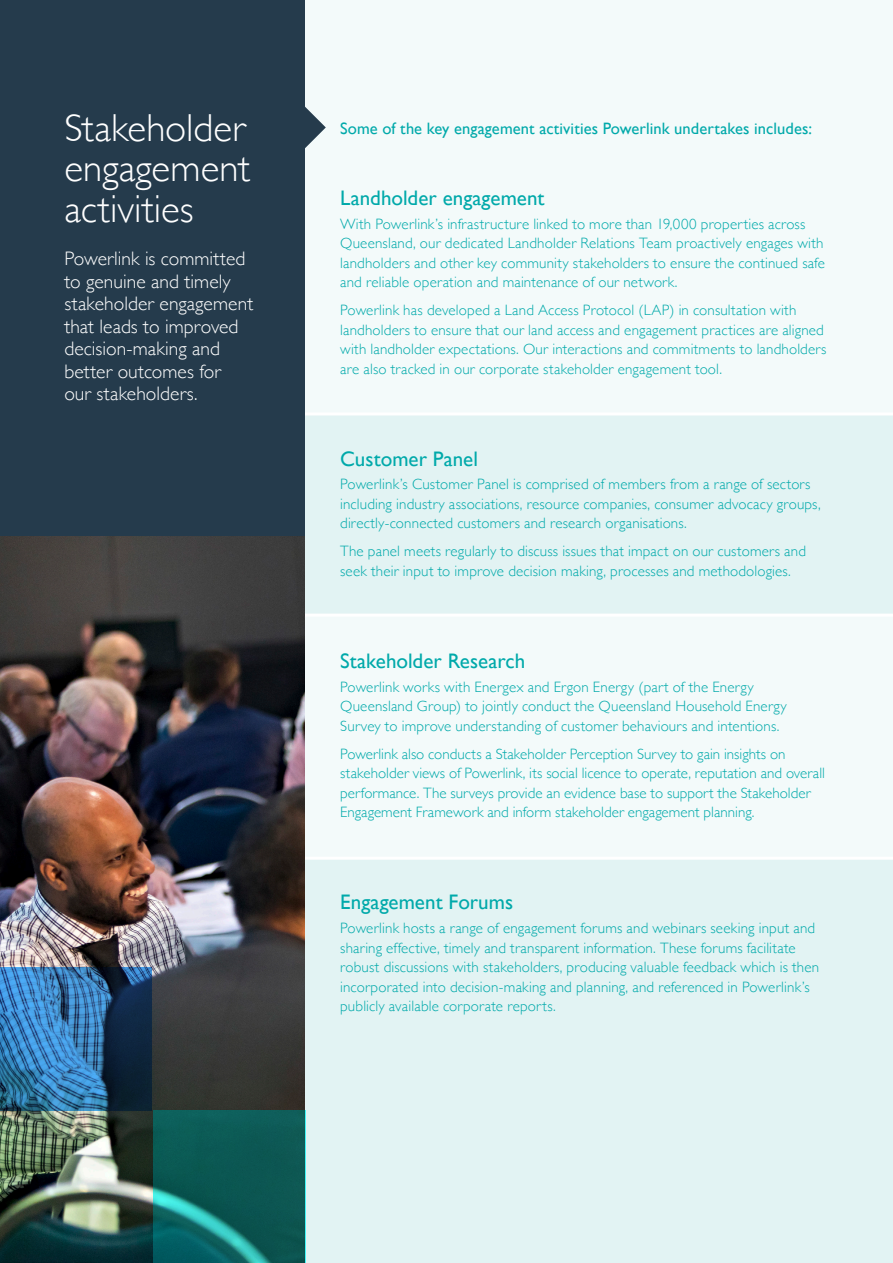
<style>
.page{position:relative;width:893px;height:1263px;background:#fff}
.page>*{position:absolute;margin:0;border:0;box-sizing:border-box;transform-origin:0 0}
.Heading_h1{font:300 39px/40.5px "Gill Sans";color:#fff}
.sub_head_with_highli{font:21px "Gill Sans";color:#00a9aa}
.intro_text{font:300 19.5px/22.5px "Gill Sans";letter-spacing:.005em;color:#fff}
.sub_head_with_highli-2{font:16.5px "Gill Sans";letter-spacing:.005em;color:#00a9aa}
.body_text{font:300 15px/19.5px "Gill Sans";letter-spacing:.01em;color:#00a9aa}
</style>
<div class="page">
<div style="left:305px;top:617px;width:588px;height:239px;background:#f3fafa"></div>
<div style="left:305px;top:0;width:588px;height:412px;background:#f3fafa"></div>
<div style="left:305px;top:415px;width:588px;height:199px;background:#e2f3f3"></div>
<div style="left:305px;top:860px;width:588px;height:403px;background:#e2f3f3"></div>
<img style="left:0;top:536px;width:305px;height:727px">
<svg style="left:305px;top:106px;width:21px;height:43px"></svg>
<div style="left:0;top:0;width:305px;height:536px;background:#253b4c"></div>
<svg style="left:0;top:967px;width:151px;height:144px;background:#2b6291"></svg>
<svg style="left:153px;top:1111px;width:152px;height:152px;background:#0e615d"></svg>
<p class="Heading_h1" style="left:64px;top:106px;width:188px">Stakeholder engagement activities</p>
<p class="intro_text" style="left:64px;top:247px;width:190px">Powerlink is committed to genuine and timely stakeholder engagement that leads to improved decision-making and better outcomes for<br>our stakeholders.</p>
<p class="sub_head_with_highli-2" style="left:340px;top:119px;width:473px">Some of the key engagement activities Powerlink undertakes includes:</p>
<p class="sub_head_with_highli" style="left:340px;top:185px;width:206px">Landholder engagement</p>
<p class="body_text" style="left:340px;top:213px;width:486px">With Powerlink’s infrastructure linked to more than 19,000 properties across Queensland, our dedicated Landholder Relations Team proactively engages with landholders and other key community stakeholders to ensure the continued safe and reliable operation and maintenance of our network.</p>
<p class="body_text" style="left:340px;top:300px;width:488px">Powerlink has developed a Land Access Protocol (LAP) in consultation with landholders to ensure that our land access and engagement practices are aligned with landholder expectations. Our interactions and commitments to landholders are also tracked in our corporate stakeholder engagement tool.</p>
<p class="sub_head_with_highli" style="left:340px;top:446px;width:139px">Customer Panel</p>
<p class="body_text" style="left:340px;top:474px;width:482px">Powerlink’s Customer Panel is comprised of members from a range of sectors including industry associations, resource companies, consumer advocacy groups, directly-connected customers and research organisations.</p>
<p class="body_text" style="left:340px;top:541px;width:467px">The panel meets regularly to discuss issues that impact on our customers and seek their input to improve decision making, processes and methodologies.</p>
<p class="sub_head_with_highli" style="left:340px;top:648px;width:187px">Stakeholder Research</p>
<p class="body_text" style="left:340px;top:676px;width:448px">Powerlink works with Energex and Ergon Energy (part of the Energy<br>Queensland Group) to jointly conduct the Queensland Household Energy<br>Survey to improve understanding of customer behaviours and intentions.</p>
<p class="body_text" style="left:340px;top:743px;width:486px">Powerlink also conducts a Stakeholder Perception Survey to gain insights on stakeholder views of Powerlink, its social licence to operate, reputation and overall performance. The surveys provide an evidence base to support the Stakeholder Engagement Framework and inform stakeholder engagement planning.</p>
<p class="sub_head_with_highli" style="left:340px;top:890px;width:174px">Engagement Forums</p>
<p class="body_text" style="left:340px;top:918px;width:481px">Powerlink hosts a range of engagement forums and webinars seeking input and sharing effective, timely and transparent information. These forums facilitate robust discussions with stakeholders, producing valuable feedback which is then incorporated into decision-making and planning, and referenced in Powerlink’s publicly available corporate reports.</p>
</div>
